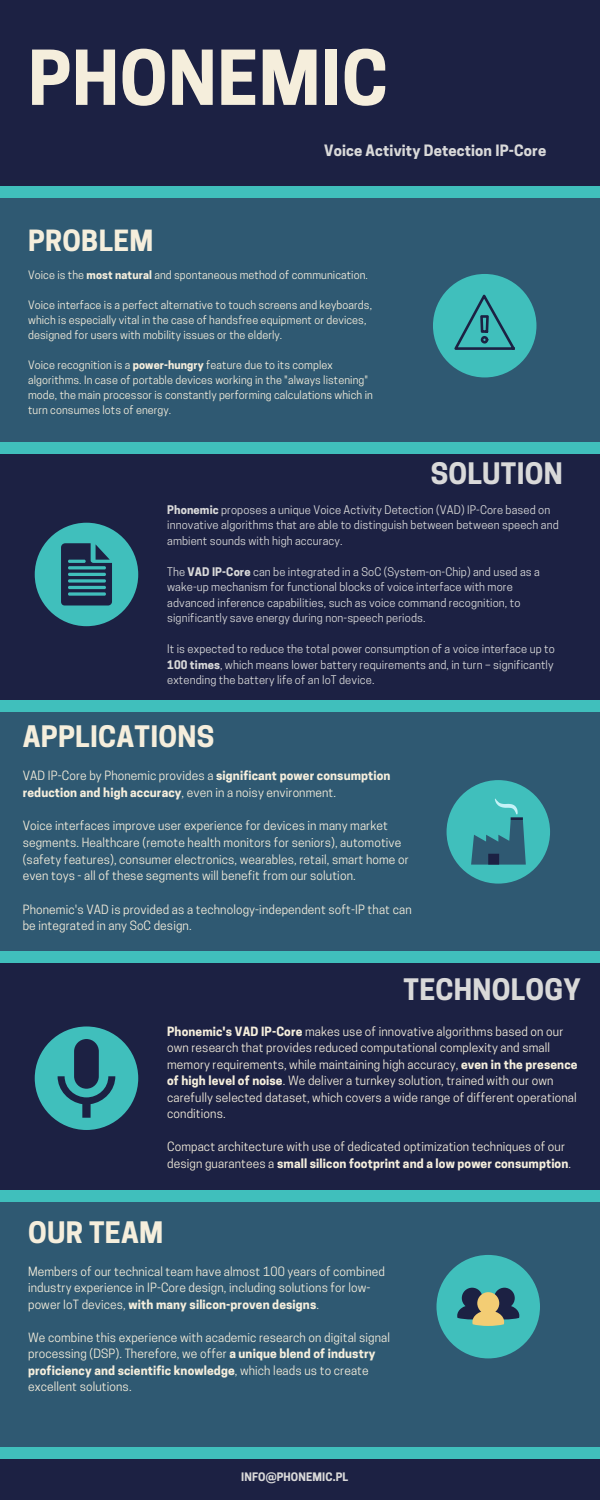
<style>
.page{position:relative;width:600px;height:1500px;background:#1c2143}
.page>*{position:absolute;margin:0;border:0;box-sizing:border-box;transform-origin:0 0}
.t1{font:700 70.9px "Cooper Hewitt";letter-spacing:.01em;color:#f5eedc}
.t2{font:700 27.8px "Cooper Hewitt";letter-spacing:.01em;color:#f5eedc}
.t3{font:700 27.8px "Cooper Hewitt";letter-spacing:.01em;color:#d9d9d9}
.t4{font:700 27.5px "Cooper Hewitt";letter-spacing:.01em;color:#f5eedc}
.t5{font:700 14.7px "Cooper Hewitt";letter-spacing:.01em;color:#d9d9d9}
.t6{font:12px/16.5px "Cooper Hewitt";letter-spacing:.01em;color:#f5eedc}
.t7{font:11.2px/15.5px "Cooper Hewitt";letter-spacing:.01em;color:#d9d9d9}
.t8{font:700 11px "Cooper Hewitt";letter-spacing:.01em;color:#d9d9d9}
.t9{font:10.9px/15px "Cooper Hewitt";letter-spacing:.01em;color:#f5eedc}
.s1{font-weight:700}
</style>
<div class="page">
<div style="left:0;top:197px;width:600px;height:251px;background:#2f5972"></div>
<div style="left:0;top:186px;width:600px;height:11px;background:#40bfbc"></div>
<div style="left:0;top:706px;width:600px;height:251px;background:#2f5972"></div>
<div style="left:0;top:1196px;width:600px;height:251px;background:#2f5972"></div>
<div style="left:35px;top:523px;width:103px;height:103px;background:#40bfbc;border-radius:50%"></div>
<div style="left:35px;top:1026px;width:103px;height:104px;background:#40bfbc;border-radius:50%"></div>
<div style="left:436px;top:1255px;width:104px;height:103px;background:#40bfbc;border-radius:50%"></div>
<svg style="left:61px;top:543px;width:51px;height:63px"></svg>
<div style="left:0;top:442px;width:600px;height:11px;background:#40bfbc"></div>
<div style="left:0;top:701px;width:600px;height:11px;background:#40bfbc"></div>
<div style="left:0;top:951px;width:600px;height:12px;background:#40bfbc"></div>
<div style="left:0;top:1190px;width:600px;height:12px;background:#40bfbc"></div>
<div style="left:0;top:1448px;width:600px;height:11px;background:#40bfbc"></div>
<div style="left:447px;top:780px;width:103px;height:104px;background:#40bfbc;border-radius:50%"></div>
<div style="left:433px;top:274px;width:103px;height:103px;background:#40bfbc;border-radius:50%"></div>
<svg style="left:457px;top:1288px;width:62px;height:38px"></svg>
<svg style="left:454px;top:294px;width:61px;height:56px"></svg>
<svg style="left:471px;top:799px;width:55px;height:66px"></svg>
<svg style="left:58px;top:1039px;width:57px;height:79px"></svg>
<h1 class="t1" style="left:28px;top:52px;width:361px">PHONEMIC</h1>
<p class="t5" style="left:324px;top:145px;width:223px">Voice Activity Detection IP-Core</p>
<h3 class="t4" style="left:28px;top:230px;width:127px">PROBLEM</h3>
<p class="t9" style="left:28px;top:269px;width:341px">Voice is the <span class="s1">most natural</span> and spontaneous method of communication.</p>
<p class="t9" style="left:28px;top:299px;width:345px">Voice interface is a perfect alternative to touch screens and keyboards, which is especially vital in the case of handsfree equipment or devices, designed for users with mobility issues or the elderly.</p>
<p class="t9" style="left:28px;top:359px;width:346px">Voice recognition is a <span class="s1">power-hungry</span> feature due to its complex algorithms. In case of portable devices working in the "always listening" mode, the main processor is constantly performing calculations which in turn consumes lots of energy.</p>
<h2 class="t3" style="left:431px;top:463px;width:134px">SOLUTION</h2>
<p class="t7" style="left:167px;top:503px;width:393px"><span class="s1">Phonemic</span> proposes a unique Voice Activity Detection (VAD) IP-Core based on innovative algorithms that are able to distinguish between between speech and ambient sounds with high accuracy.</p>
<p class="t7" style="left:167px;top:565px;width:374px">The <span class="s1">VAD IP-Core</span> can be integrated in a SoC (System-on-Chip) and used as a wake-up mechanism for functional blocks of voice interface with more advanced inference capabilities, such as voice command recognition, to significantly save energy during non-speech periods.</p>
<p class="t7" style="left:167px;top:643px;width:389px;text-align:justify">It is expected to reduce the total power consumption of a voice interface up to <span class="s1">100 times</span>, which means lower battery requirements and, in turn – significantly extending the battery life of an IoT device.</p>
<h2 class="t2" style="left:23px;top:726px;width:193px">APPLICATIONS</h2>
<p class="t6" style="left:23px;top:769px;width:369px">VAD IP-Core by Phonemic provides a <span class="s1">significant power consumption reduction and high accuracy</span>, even in a noisy environment.</p>
<p class="t6" style="left:23px;top:819px;width:388px">Voice interfaces improve user experience for devices in many market segments. Healthcare (remote health monitors for seniors), automotive (safety features), consumer electronics, wearables, retail, smart home or even toys - all of these segments will benefit from our solution.</p>
<p class="t6" style="left:23px;top:902px;width:390px">Phonemic's VAD is provided as a technology-independent soft-IP that can be integrated in any SoC design.</p>
<h2 class="t3" style="left:404px;top:979px;width:179px">TECHNOLOGY</h2>
<p class="t6" style="left:167px;top:1025px;width:412px"><span class="s1">Phonemic's VAD IP-Core</span> makes use of innovative algorithms based on our own research that provides reduced computational complexity and small memory requirements, while maintaining high accuracy, <span class="s1">even in the presence of high level of noise</span>. We deliver a turnkey solution, trained with our own carefully selected dataset, which covers a wide range of different operational conditions.</p>
<p class="t6" style="left:167px;top:1140px;width:405px">Compact architecture with use of dedicated optimization techniques of our design guarantees a <span class="s1">small silicon footprint and a low power consumption</span>.</p>
<h2 class="t2" style="left:28px;top:1223px;width:137px">OUR TEAM</h2>
<p class="t6" style="left:28px;top:1264px;width:358px">Members of our technical team have almost 100 years of combined industry experience in IP-Core design, including solutions for low&shy;power IoT devices, <span class="s1">with many silicon-proven designs</span>.</p>
<p class="t6" style="left:28px;top:1330px;width:364px">We combine this experience with academic research on digital signal processing (DSP). Therefore, we offer <span class="s1">a unique blend of industry proficiency and scientific knowledge</span>, which leads us to create excellent solutions.</p>
<p class="t8" style="left:241px;top:1473px;width:108px">INFO@PHONEMIC.PL</p>
</div>
